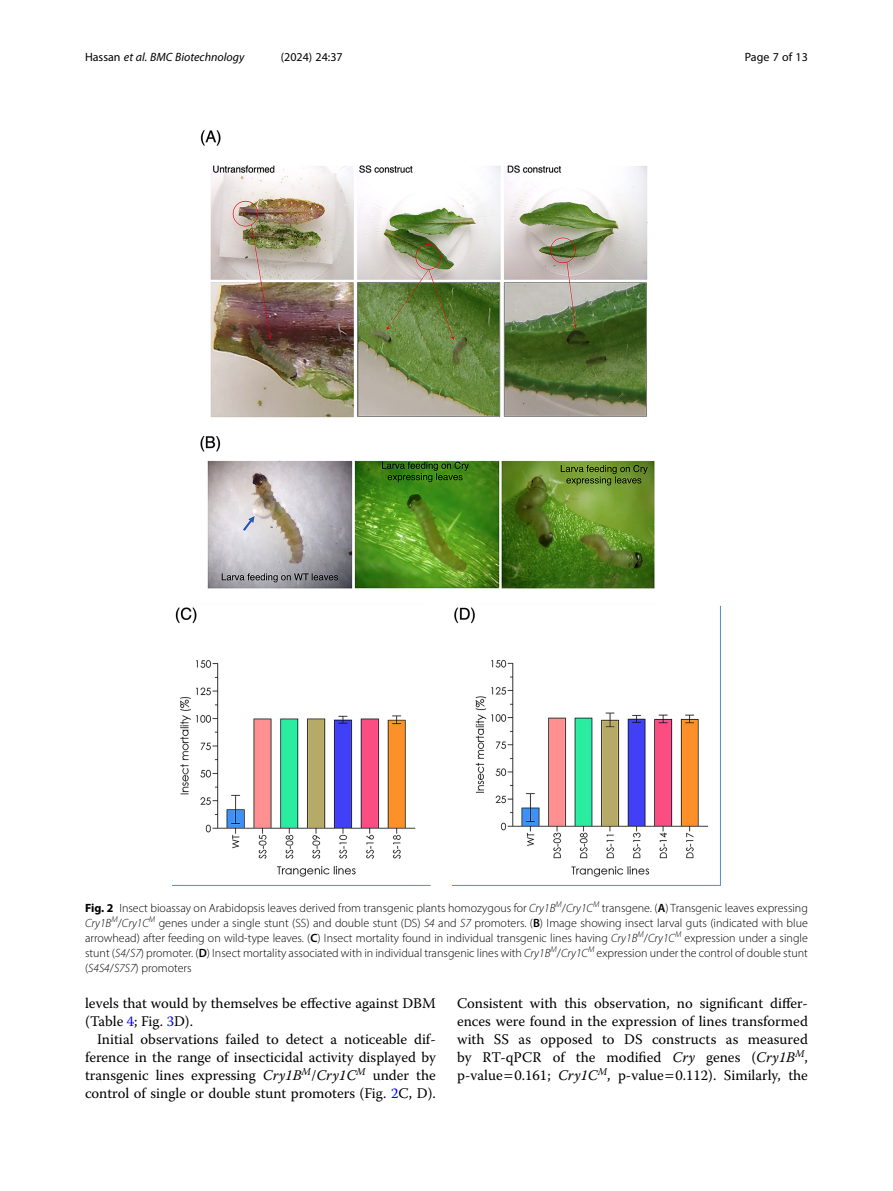
<style>
.page{position:relative;width:893px;height:1191px;background:#fff}
.page>*{position:absolute;margin:0;border:0;box-sizing:border-box;transform-origin:0 0}
.Body_Text_Indent{font:14.7px/18px "Warnock Pro";color:#000;text-align:justify}
.Figure_Caption{font:300 12px/15px "Myriad Pro";color:#000;text-align:justify}
.t1{font:italic 12px "Myriad Pro";color:#000}
.t2{font:12px "Myriad Pro";color:#000}
.s1{font-style:normal}
.s2{font-weight:700}
.s3{font-style:italic}
.s4{font-weight:600}
.s5{color:#00f}
</style>
<div class="page">
<img style="left:172px;top:130px;width:549px;height:755px">
<p class="t1" style="left:85px;top:50px;width:161px"><span class="s1">Hassan</span> et al. BMC Biotechnology</p>
<p class="t2" style="left:281px;top:50px;width:63px">(2024) 24:37</p>
<p class="t2" style="left:745px;top:50px;width:65px">Page 7 of 13</p>
<p class="Figure_Caption" style="left:85px;top:900px;width:724px"><span class="s2">Fig. 2</span> Insect bioassay on Arabidopsis leaves derived from transgenic plants homozygous for <span class="s3">Cry1B</span><sup>M</sup>/<span class="s3">Cry1C</span><sup>M</sup> transgene. (<span class="s4">A</span>) Transgenic leaves expressing <span class="s3">Cry1B</span><sup>M</sup>/<span class="s3">Cry1C</span><sup>M</sup> genes under a single stunt (SS) and double stunt (DS) <span class="s3">S4</span> and <span class="s3">S7</span> promoters. (<span class="s4">B</span>) Image showing insect larval guts (indicated with blue arrowhead) after feeding on wild-type leaves. (<span class="s4">C</span>) Insect mortality found in individual transgenic lines having <span class="s3">Cry1B</span><sup>M</sup>/<span class="s3">Cry1C</span><sup>M</sup> expression under a single stunt (<span class="s3">S4</span>/<span class="s3">S7</span>) promoter. (<span class="s4">D</span>) Insect mortality associated with in individual transgenic lines with <span class="s3">Cry1B</span><sup>M</sup>/<span class="s3">Cry1C</span><sup>M</sup> expression under the control of double stunt (<span class="s3">S4S4</span>/<span class="s3">S7S7</span>) promoters</p>
<p class="Body_Text_Indent" style="left:85px;top:994px;width:352px">levels that would by themselves be effective against DBM (Table <span class="s5">4</span>; Fig. <span class="s5">3</span>D).</p>
<p class="Body_Text_Indent" style="left:85px;top:1030px;width:352px;text-indent:12px">Initial observations failed to detect a noticeable dif&shy;ference in the range of insecticidal activity displayed by transgenic lines expressing <span class="s3">Cry1B</span><sup>M</sup>/<span class="s3">Cry1C</span><sup>M</sup> under the control of single or double stunt promoters (Fig. <span class="s5">2</span>C, D).</p>
<p class="Body_Text_Indent" style="left:457px;top:994px;width:352px">Consistent with this observation, no significant differ&shy;ences were found in the expression of lines transformed with SS as opposed to DS constructs as measured by RT-qPCR of the modified <span class="s3">Cry</span> genes (<span class="s3">Cry1B</span><sup>M</sup>, p-value 0.161; <span class="s3">Cry1C</span><sup>M</sup>, p-value 0.112). Similarly, the</p>
</div>
